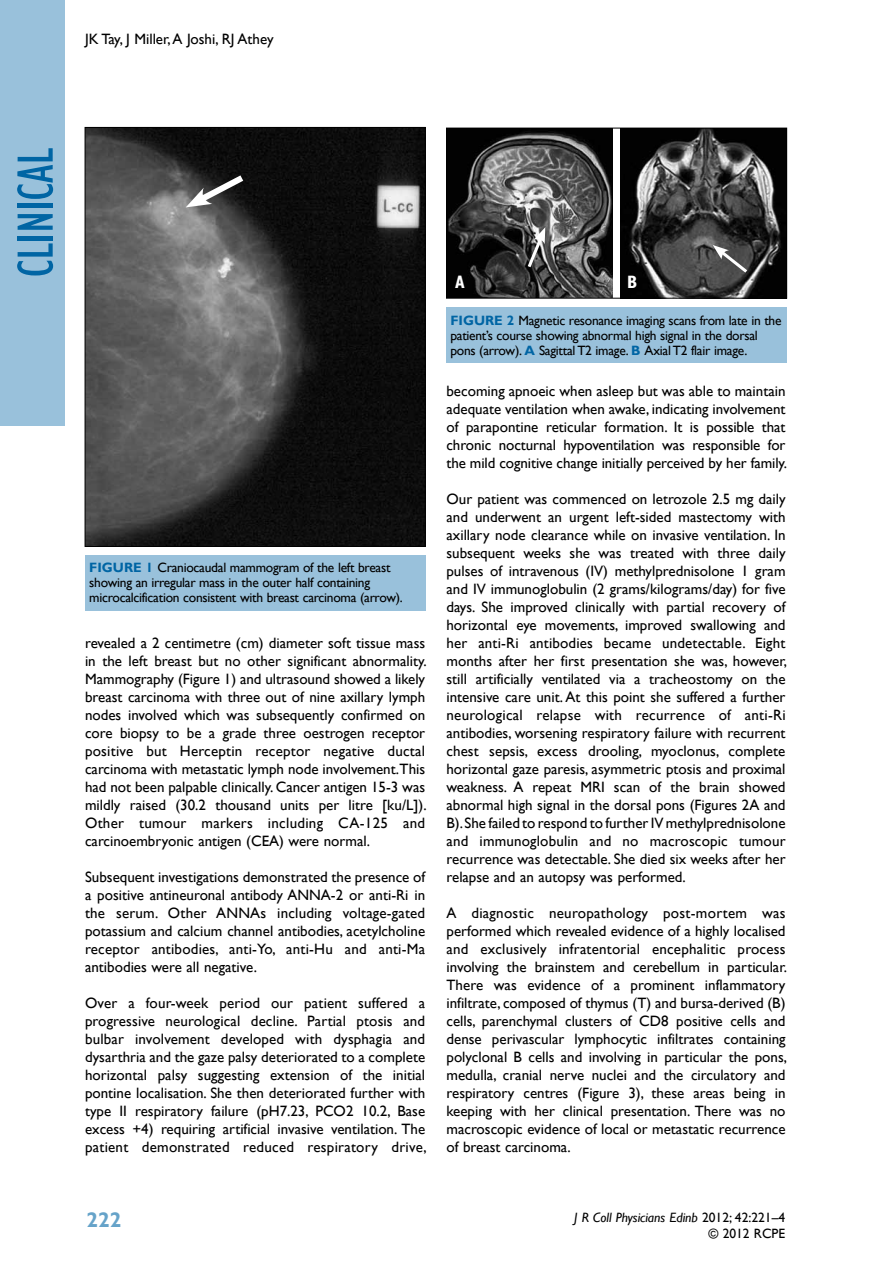
<style>
.page{position:relative;width:893px;height:1263px;background:#fff}
.page>*{position:absolute;margin:0;border:0;box-sizing:border-box;transform-origin:0 0}
.t1{font:condensed 52.5px "Gill Sans";color:#0065a4}
.t2{font:700 21px "Gill Sans";color:#66a3c9}
.t3{font:700 condensed 18px "Gill Sans";color:#fff}
.t4{font:15px/18px "Gill Sans";color:#000;text-align:justify}
.t5{font:13.5px/15px "Gill Sans";letter-spacing:-.02em;color:#000}
.t6{font:13.5px/15.9px "Gill Sans";color:#000;text-align:right}
.s1{font-weight:700;color:#0065a4}
.s2{font-style:italic}
</style>
<div class="page">
<div style="left:0;top:0;width:64px;height:425px;background:#99c1db"></div>
<div style="left:85px;top:555px;width:340px;height:55px;background:#99c1db"></div>
<img style="left:87px;top:129px;width:337px;height:416px">
<div style="left:85px;top:127px;width:341px;height:420px;border:1px solid #000"></div>
<svg style="left:186px;top:170px;width:64px;height:39px;background:#4f4f4f"></svg>
<div style="left:446px;top:308px;width:340px;height:55px;background:#99c1db"></div>
<img style="left:448px;top:130px;width:164px;height:167px">
<img style="left:621px;top:130px;width:164px;height:167px">
<div style="left:446px;top:128px;width:341px;height:171px;border:1px solid #000"></div>
<svg style="left:525px;top:227px;width:20px;height:44px"></svg>
<svg style="left:713px;top:245px;width:37px;height:31px"></svg>
<p class="t4" style="left:85px;top:31px;width:190px">JK Tay, J Miller, A Joshi, RJ Athey</p>
<h1 class="t1" style="left:5px;top:277px;width:131px;rotate:-90deg">clinical</h1>
<p class="t5" style="left:89px;top:560px;width:315px"><span class="s1">FIGURE 1</span> Craniocaudal mammogram of the left breast showing an irregular mass in the outer half containing microcalcification consistent with breast carcinoma (arrow).</p>
<p class="t4" style="left:85px;top:634px;width:343px">revealed a 2 centimetre (cm) diameter soft tissue mass in the left breast but no other significant abnormality.<br>Mammography (Figure 1) and ultrasound showed a likely breast carcinoma with three out of nine axillary lymph nodes involved which was subsequently confirmed on core biopsy to be a grade three oestrogen receptor positive but Herceptin receptor negative ductal carcinoma with metastatic lymph node involvement.This had not been palpable clinically. Cancer antigen 15-3 was mildly raised (30.2 thousand units per litre [ku/L]).<br>Other tumour markers including CA-125 and carcinoembryonic antigen (CEA) were normal.</p>
<p class="t4" style="left:85px;top:868px;width:342px">Subsequent investigations demonstrated the presence of a positive antineuronal antibody ANNA-2 or anti-Ri in the serum. Other ANNAs including voltage-gated potassium and calcium channel antibodies, acetylcholine receptor antibodies, anti-Yo, anti-Hu and anti-Ma antibodies were all negative.</p>
<p class="t4" style="left:85px;top:994px;width:343px">Over a four-week period our patient suffered a progressive neurological decline. Partial ptosis and bulbar involvement developed with dysphagia and dysarthria and the gaze palsy deteriorated to a complete horizontal palsy suggesting extension of the initial pontine localisation. She then deteriorated further with type II respiratory failure (pH7.23, PCO2 10.2, Base excess +4) requiring artificial invasive ventilation. The patient demonstrated reduced respiratory drive,</p>
<p class="t3" style="left:455px;top:271px;width:11px">a</p>
<p class="t3" style="left:627px;top:271px;width:10px">b</p>
<p class="t5" style="left:450px;top:313px;width:333px"><span class="s1">FIGURE 2</span> Magnetic resonance imaging scans from late in the patient’s course showing abnormal high signal in the dorsal pons (arrow). <span class="s1">A</span> Sagittal T2 image. <span class="s1">B</span> Axial T2 flair image.</p>
<p class="t4" style="left:446px;top:382px;width:342px">becoming apnoeic when asleep but was able to maintain adequate ventilation when awake, indicating involvement of parapontine reticular formation. It is possible that chronic nocturnal hypoventilation was responsible for the mild cognitive change initially perceived by her family.</p>
<p class="t4" style="left:446px;top:490px;width:342px">Our patient was commenced on letrozole 2.5 mg daily and underwent an urgent left-sided mastectomy with axillary node clearance while on invasive ventilation. In subsequent weeks she was treated with three daily pulses of intravenous (IV) methylprednisolone 1 gram and IV immunoglobulin (2 grams/kilograms/day) for five days. She improved clinically with partial recovery of horizontal eye movements, improved swallowing and her anti-Ri antibodies became undetectable. Eight months after her first presentation she was, however, still artificially ventilated via a tracheostomy on the intensive care unit. At this point she suffered a further neurological relapse with recurrence of anti-Ri antibodies, worsening respiratory failure with recurrent chest sepsis, excess drooling, myoclonus, complete horizontal gaze paresis, asymmetric ptosis and proximal weakness. A repeat MRI scan of the brain showed abnormal high signal in the dorsal pons (Figures 2A and B). She failed to respond to further IV methylprednisolone and immunoglobulin and no macroscopic tumour recurrence was detectable. She died six weeks after her relapse and an autopsy was performed.</p>
<p class="t4" style="left:446px;top:904px;width:342px">A diagnostic neuropathology post-mortem was performed which revealed evidence of a highly localised and exclusively infratentorial encephalitic process involving the brainstem and cerebellum in particular.<br>There was evidence of a prominent inflammatory infiltrate, composed of thymus (T) and bursa-derived (B) cells, parenchymal clusters of CD8 positive cells and dense perivascular lymphocytic infiltrates containing polyclonal B cells and involving in particular the pons, medulla, cranial nerve nuclei and the circulatory and respiratory centres (Figure 3), these areas being in keeping with her clinical presentation. There was no macroscopic evidence of local or metastatic recurrence of breast carcinoma.</p>
<h2 class="t2" style="left:87px;top:1207px;width:36px">222</h2>
<p class="t6" style="left:574px;top:1210px;width:212px"><span class="s2">J R Coll Physicians Edinb</span> 2012; 42:221–4 © 2012 RCPE</p>
</div>
